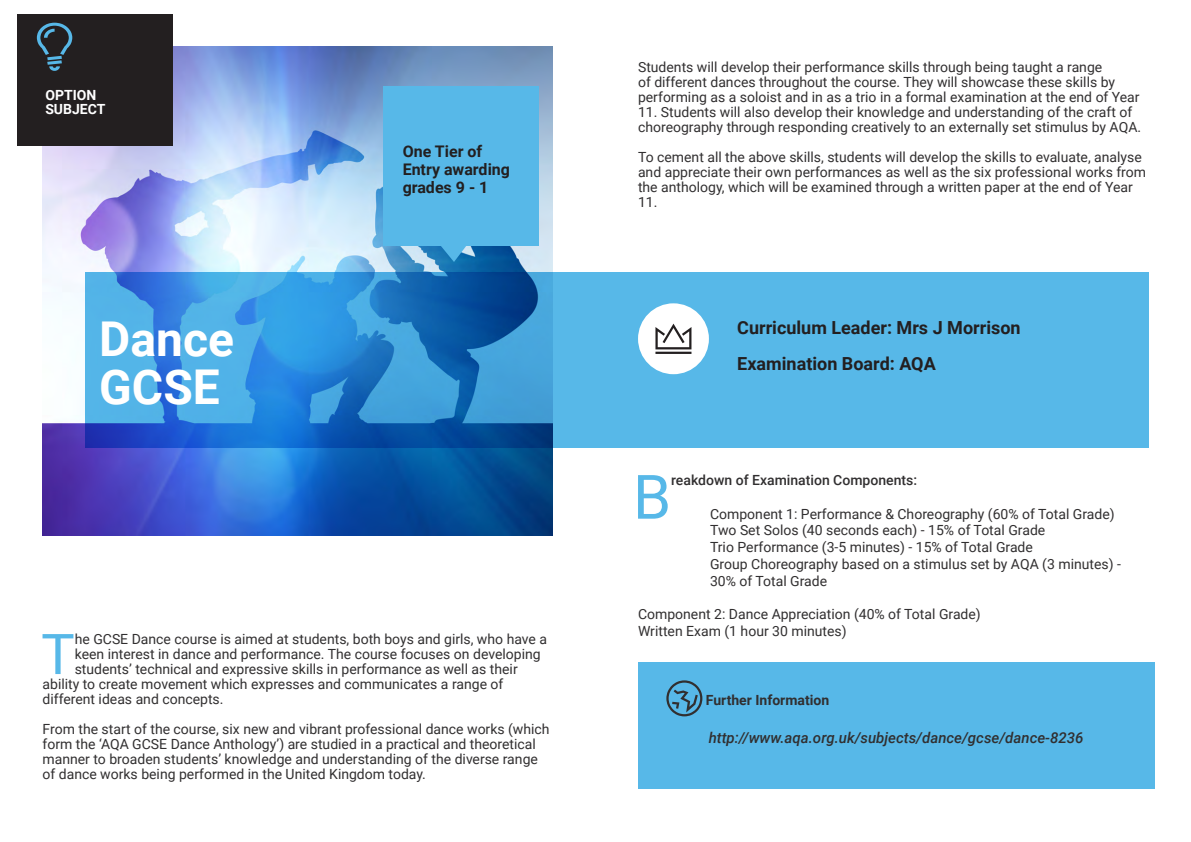
<style>
.page{position:relative;width:1191px;height:842px;background:#fff}
.page>*{position:absolute;margin:0;border:0;box-sizing:border-box;transform-origin:0 0}
.Body_First{font:61.3px "Roboto";color:#57b8e8}
.t1{font:56.2px "Roboto";color:#57b8e8}
.Subtitile{font:700 48px "Roboto";color:#fff}
.Subtitle_4{font:700 18px "Roboto";color:#231f20}
.Subtitle_4-2{font:700 16px/18px "Roboto";color:#231f20}
.Body{font:italic 500 15px "Roboto";color:#312f30}
.Body_First-2{font:14px/15px "Roboto";color:#312f30}
.Body_First-3{font:500 14px "Roboto";color:#312f30}
.Services_T{font:700 14px "Roboto";color:#312f30}
.Services_T-2{font:700 14px "Roboto";color:#fff}
</style>
<div class="page">
<img style="left:43px;top:47px;width:510px;height:489px">
<svg style="left:85px;top:272px;width:624px;height:175px;background:#3993d5"></svg>
<div style="left:638px;top:303px;width:71px;height:71px;background:#fff;border-radius:50%"></div>
<svg style="left:439px;top:246px;width:29px;height:16px"></svg>
<div style="left:383px;top:87px;width:156px;height:159px;background:#57b8e8"></div>
<div style="left:17px;top:14px;width:156px;height:57px;background:#231f20"></div>
<div style="left:17px;top:43px;width:156px;height:103px;background:#231f20"></div>
<div style="left:709px;top:272px;width:439px;height:175px;background:#57b8e8"></div>
<svg style="left:655px;top:324px;width:36px;height:30px"></svg>
<div style="left:638px;top:662px;width:516px;height:126px;background:#57b8e8"></div>
<svg style="left:666px;top:680px;width:36px;height:36px"></svg>
<svg style="left:37px;top:23px;width:35px;height:48px"></svg>
<p class="Services_T-2" style="left:45px;top:85px;width:52px">OPTION</p>
<p class="Services_T-2" style="left:45px;top:99px;width:62px">SUBJECT</p>
<p class="Subtitile" style="left:99px;top:306px;width:136px">Dance</p>
<p class="Subtitile" style="left:99px;top:354px;width:122px">GCSE</p>
<p class="Subtitle_4-2" style="left:403px;top:141px;width:109px">One Tier of<br>Entry awarding grades 9 - 1</p>
<p class="t1" style="left:41px;top:615px;width:35px">T</p>
<p class="Body_First-2" style="left:75px;top:631px;width:474px">he GCSE Dance course is aimed at students, both boys and girls, who have a</p>
<p class="Body_First-2" style="left:75px;top:646px;width:467px">keen interest in dance and performance. The course focuses on developing</p>
<p class="Body_First-2" style="left:75px;top:661px;width:444px">students’ technical and expressive skills in performance as well as their</p>
<p class="Body_First-2" style="left:43px;top:676px;width:462px">ability to create movement which expresses and communicates a range of</p>
<p class="Body_First-2" style="left:43px;top:691px;width:182px">different ideas and concepts.</p>
<p class="Body_First-2" style="left:43px;top:721px;width:508px">From the start of the course, six new and vibrant professional dance works (which form the ‘AQA GCSE Dance Anthology’) are studied in a practical and theoretical manner to broaden students’ knowledge and understanding of the diverse range of dance works being performed in the United Kingdom today.</p>
<p class="Body_First-2" style="left:638px;top:59px;width:503px">Students will develop their performance skills through being taught a range<br>of different dances throughout the course. They will showcase these skills by performing as a soloist and in as a trio in a formal examination at the end of Year</p>
<p class="Body_First-2" style="left:638px;top:104px;width:504px">11. Students will also develop their knowledge and understanding of the craft of choreography through responding creatively to an externally set stimulus by AQA.</p>
<p class="Body_First-2" style="left:638px;top:149px;width:509px">To cement all the above skills, students will develop the skills to evaluate, analyse and appreciate their own performances as well as the six professional works from the anthology, which will be examined through a written paper at the end of Year 11.</p>
<p class="Subtitle_4" style="left:737px;top:315px;width:285px">Curriculum Leader: Mrs J Morrison</p>
<p class="Subtitle_4" style="left:737px;top:351px;width:200px">Examination Board: AQA</p>
<p class="Body_First" style="left:633px;top:454px;width:40px">B</p>
<p class="Body_First-3" style="left:671px;top:470px;width:247px">reakdown of Examination Components:</p>
<p class="Body_First-2" style="left:710px;top:506px;width:406px">Component 1: Performance &amp; Choreography (60% of Total Grade)</p>
<p class="Body_First-2" style="left:710px;top:522px;width:337px">Two Set Solos (40 seconds each) - 15% of Total Grade</p>
<p class="Body_First-2" style="left:710px;top:539px;width:324px">Trio Performance (3-5 minutes) - 15% of Total Grade</p>
<p class="Body_First-2" style="left:710px;top:555px;width:412px;line-height:16.8px">Group Choreography based on a stimulus set by AQA (3 minutes) -<br>30% of Total Grade</p>
<p class="Body_First-2" style="left:638px;top:606px;width:344px">Component 2: Dance Appreciation (40% of Total Grade)</p>
<p class="Body_First-2" style="left:638px;top:623px;width:210px">Written Exam (1 hour 30 minutes)</p>
<p class="Services_T" style="left:706px;top:690px;width:125px">Further Information</p>
<p class="Body" style="left:708px;top:727px;width:376px">http://www.aqa.org.uk/subjects/dance/gcse/dance-8236</p>
</div>
